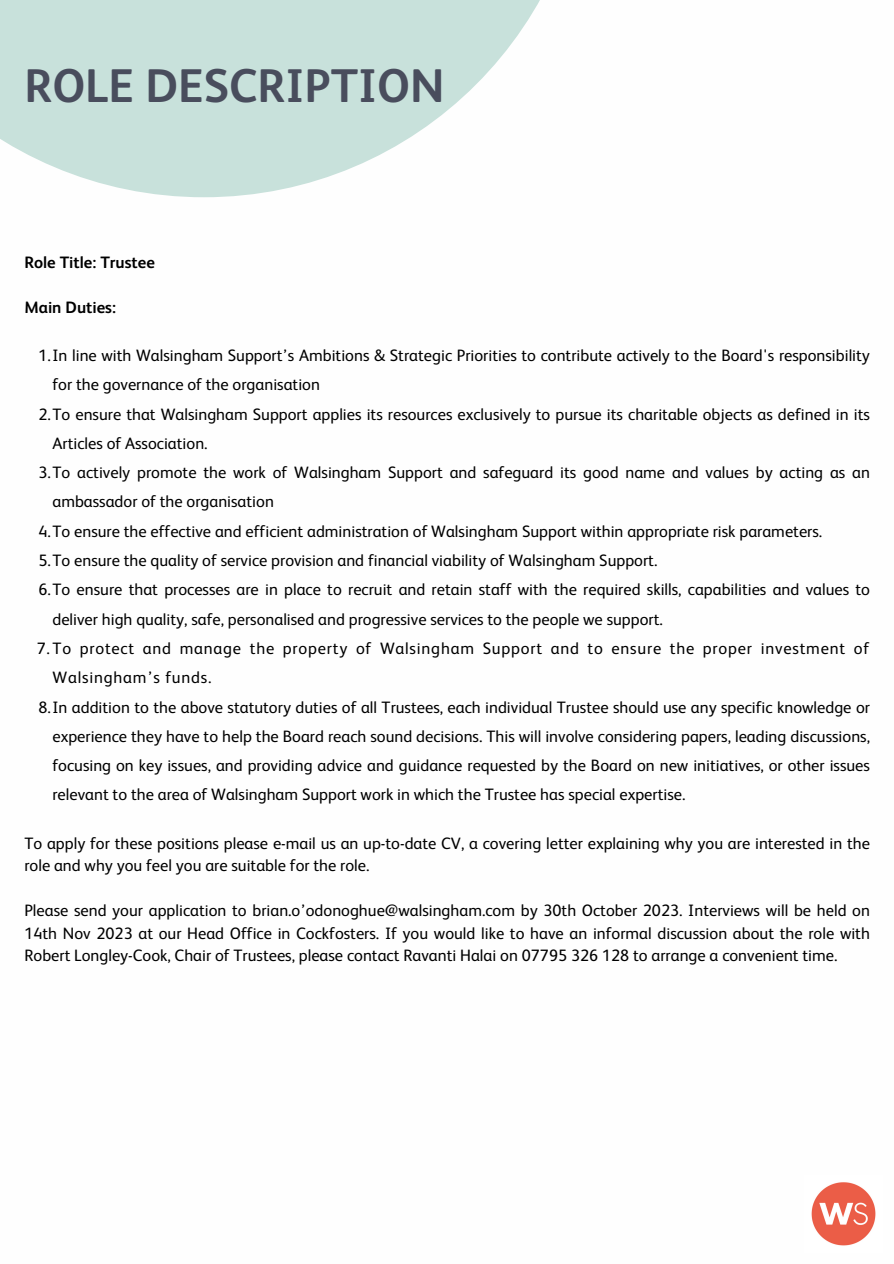
<style>
.page{position:relative;width:894px;height:1264px;background:#fff}
.page>*{position:absolute;margin:0;border:0;box-sizing:border-box;transform-origin:0 0}
.t1{font:700 47.25px "FS Albert";color:#494d5d}
.t2{font:16.5px/29.2px "FS Albert";color:#000}
.t3{font:16.5px/29.2px "FS Albert";letter-spacing:.05em;color:#000}
.t4{font:700 16.5px "FS Albert";color:#000}
</style>
<div class="page">
<svg style="left:0;top:0;width:540px;height:197px;fill:#c8e1db"></svg>
<img style="left:811px;top:1182px;width:65px;height:64px">
<p class="t1" style="left:24px;top:65px;width:421px">ROLE DESCRIPTION</p>
<p class="t4" style="left:24px;top:255px;width:132px">Role Title: Trustee</p>
<p class="t4" style="left:24px;top:300px;width:93px">Main Duties:</p>
<p class="t2" style="left:52px;top:342px;width:818px;text-indent:-14px">1.In line with Walsingham Support’s Ambitions &amp; Strategic Priorities to contribute actively to the Board's responsibility for the governance of the organisation</p>
<p class="t2" style="left:52px;top:400px;width:818px;text-indent:-14px">2.To ensure that Walsingham Support applies its resources exclusively to pursue its charitable objects as defined in its<br>Articles of Association.</p>
<p class="t2" style="left:52px;top:459px;width:818px;text-indent:-14px">3.To actively promote the work of Walsingham Support and safeguard its good name and values by acting as an ambassador of the organisation</p>
<p class="t2" style="left:38px;top:517px;width:785px">4.To ensure the effective and efficient administration of Walsingham Support within appropriate risk parameters.</p>
<p class="t2" style="left:38px;top:547px;width:620px">5.To ensure the quality of service provision and financial viability of Walsingham Support.</p>
<p class="t2" style="left:52px;top:576px;width:818px;text-indent:-14px">6.To ensure that processes are in place to recruit and retain staff with the required skills, capabilities and values to deliver high quality, safe, personalised and progressive services to the people we support.</p>
<p class="t3" style="left:52px;top:635px;width:818px;text-indent:-16px">7.To protect and manage the property of Walsingham Support and to ensure the proper investment of<br>Walsingham’s funds.</p>
<p class="t2" style="left:52px;top:693px;width:818px;text-align:justify;text-indent:-14px">8.In addition to the above statutory duties of all Trustees, each individual Trustee should use any specific knowledge or experience they have to help the Board reach sound decisions. This will involve considering papers, leading discussions, focusing on key issues, and providing advice and guidance requested by the Board on new initiatives, or other issues relevant to the area of Walsingham Support work in which the Trustee has special expertise.</p>
<p class="t2" style="left:24px;top:833px;width:846px;line-height:22.5px">To apply for these positions please e-mail us an up-to-date CV, a covering letter explaining why you are interested in the role and why you feel you are suitable for the role.</p>
<p class="t2" style="left:24px;top:900px;width:846px;line-height:22.5px;text-align:justify">Please send your application to brian.o’odonoghue@walsingham.com by 30th October 2023. Interviews will be held on 14th Nov 2023 at our Head Office in Cockfosters. If you would like to have an informal discussion about the role with Robert Longley-Cook, Chair of Trustees, please contact Ravanti Halai on 07795 326 128 to arrange a convenient time.</p>
</div>
